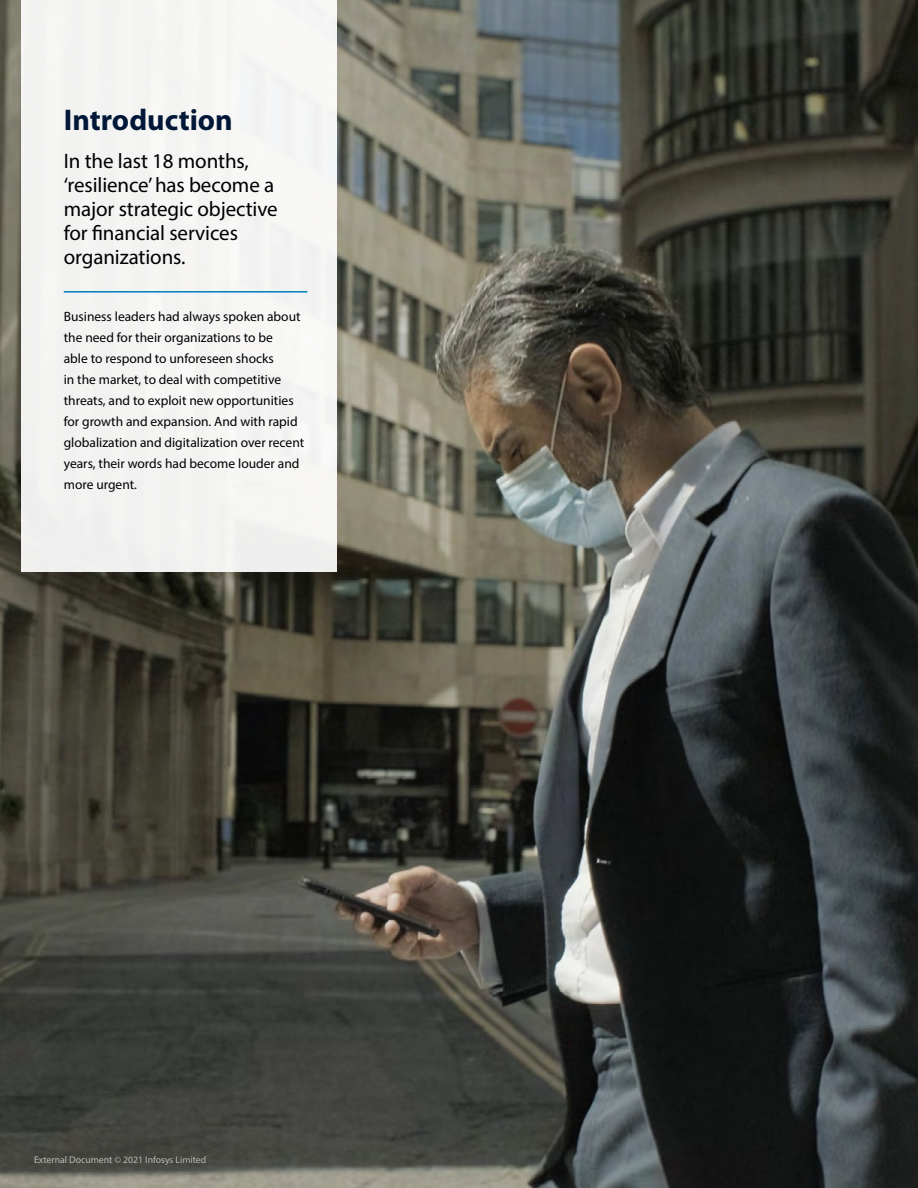
<style>
.page{position:relative;width:918px;height:1188px;background:#fff}
.page>*{position:absolute;margin:0;border:0;box-sizing:border-box;transform-origin:0 0}
.t1{font:700 30px "Myriad Pro";color:#001738}
.t2{font:21px/24px "Myriad Pro";letter-spacing:-.005em;color:#000}
.t3{font:13.5px/21px "Myriad Pro";color:#000}
.t4{font:9.75px "Myriad Pro";color:#fff}
</style>
<div class="page">
<img style="left:0;top:0;width:918px;height:1188px">
<div style="left:21px;top:0;width:316px;height:572px;background:#f4f4f3"></div>
<hr style="left:64px;top:291px;width:243px;height:2px;background:#007cc3">
<h1 class="t1" style="left:64px;top:100px;width:171px">Introduction</h1>
<h2 class="t2" style="left:64px;top:149px;width:215px">In the last 18 months, ‘resilience’ has become a major strategic objective for financial services organizations.</h2>
<p class="t3" style="left:64px;top:305px;width:242px">Business leaders had always spoken about the need for their organizations to be<br>able to respond to unforeseen shocks<br>in the market, to deal with competitive threats, and to exploit new opportunities for growth and expansion. And with rapid globalization and digitalization over recent years, their words had become louder and more urgent.</p>
<p class="t4" style="left:34px;top:1154px;width:174px">External Document © 2021 Infosys Limited</p>
</div>
